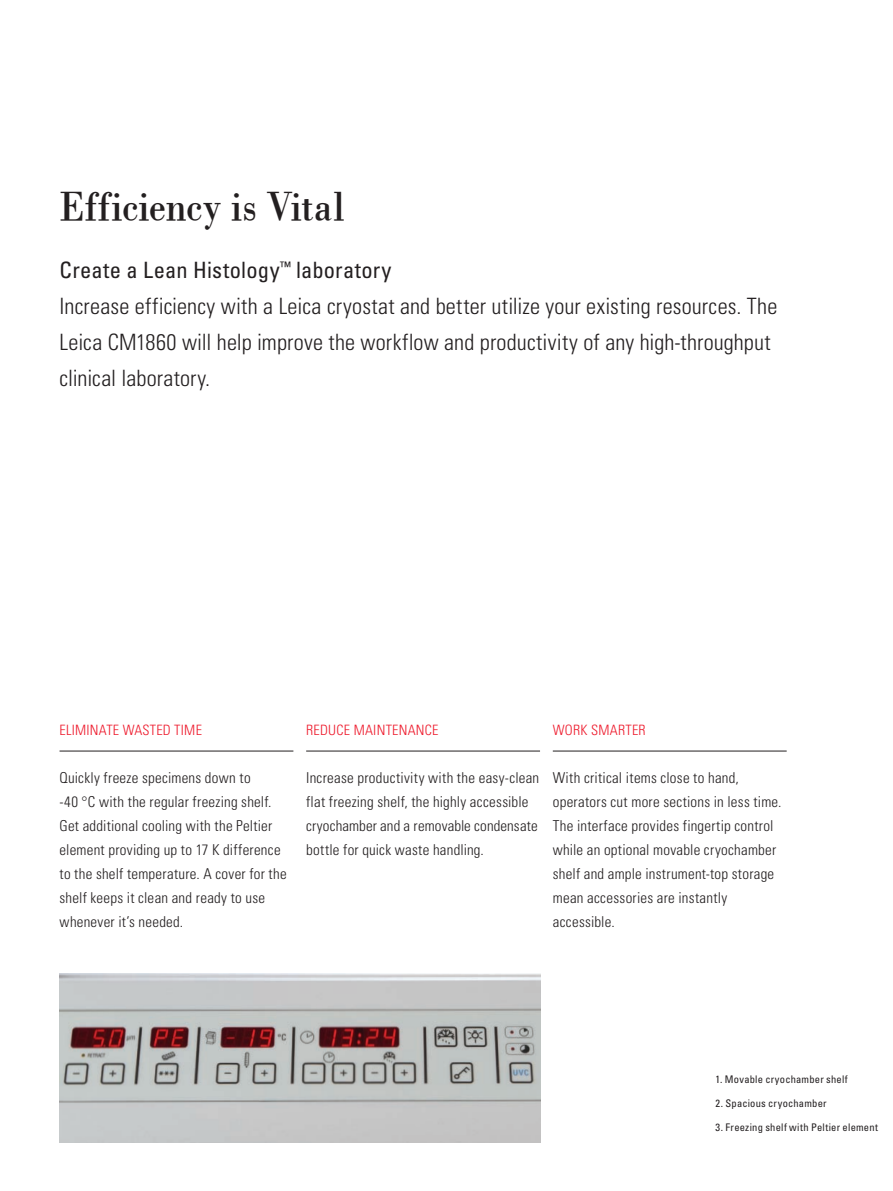
<style>
.page{position:relative;width:893px;height:1191px;background:#fff}
.page>*{position:absolute;margin:0;border:0;box-sizing:border-box;transform-origin:0 0}
.t1{font:42px "Leicana";letter-spacing:-.005em;color:#231f20}
.t2{font:300 condensed 22.5px/36px "Univers";letter-spacing:.01em;color:#231f20}
.t3{font:300 condensed 15px/24px "Univers";letter-spacing:.015em;color:#231f20}
.t4{font:300 condensed 14.25px "Univers";letter-spacing:.02em;color:#ee1b2d}
.t5{font:condensed 10.5px "Univers";letter-spacing:.02em;color:#231f20}
.s1{font-weight:400}
</style>
<div class="page">
<hr style="left:60px;top:750px;width:233px;height:1px;background:#231f20">
<hr style="left:306px;top:750px;width:234px;height:1px;background:#231f20">
<hr style="left:553px;top:750px;width:234px;height:1px;background:#231f20">
<img style="left:60px;top:973px;width:480px;height:169px">
<h1 class="t1" style="left:60px;top:180px;width:286px">Efficiency is Vital</h1>
<h2 class="t2" style="left:60px;top:252px;width:719px"><span class="s1">Create a Lean Histology</span><sup>™</sup> <span class="s1">laboratory<br></span>Increase efficiency with a Leica cryostat and better utilize your existing resources. The Leica CM1860 will help improve the workflow and productivity of any high-throughput clinical laboratory.</h2>
<p class="t4" style="left:60px;top:721px;width:142px">ELIMINATE WASTED TIME</p>
<p class="t3" style="left:60px;top:765px;width:229px">Quickly freeze specimens down to<br>-40 °C with the regular freezing shelf.<br>Get additional cooling with the Peltier element providing up to 17 K difference to the shelf temperature. A cover for the shelf keeps it clean and ready to use whenever it’s needed.</p>
<p class="t4" style="left:306px;top:721px;width:89px">RED UCE MAINTENAN</p>
<p class="t4" style="left:425px;top:721px;width:14px">CE</p>
<p class="t3" style="left:306px;top:765px;width:235px">Increase productivity with the easy-clean flat freezing shelf, the highly accessible cryochamber and a removable condensate bottle for quick waste handling.</p>
<p class="t4" style="left:553px;top:721px;width:94px">WORK SMARTER</p>
<p class="t3" style="left:553px;top:765px;width:230px">With critical items close to hand, operators cut more sections in less time.<br>The interface provides fingertip control while an optional movable cryochamber shelf and ample instrument-top storage mean accessories are instantly accessible.</p>
<p class="t5" style="left:716px;top:1072px;width:134px">1. Movable cryochamber shelf</p>
<p class="t5" style="left:716px;top:1096px;width:113px">2. Spacious cryochamber</p>
<p class="t5" style="left:716px;top:1120px;width:164px">3. Freezing shelf with Peltier element</p>
</div>
